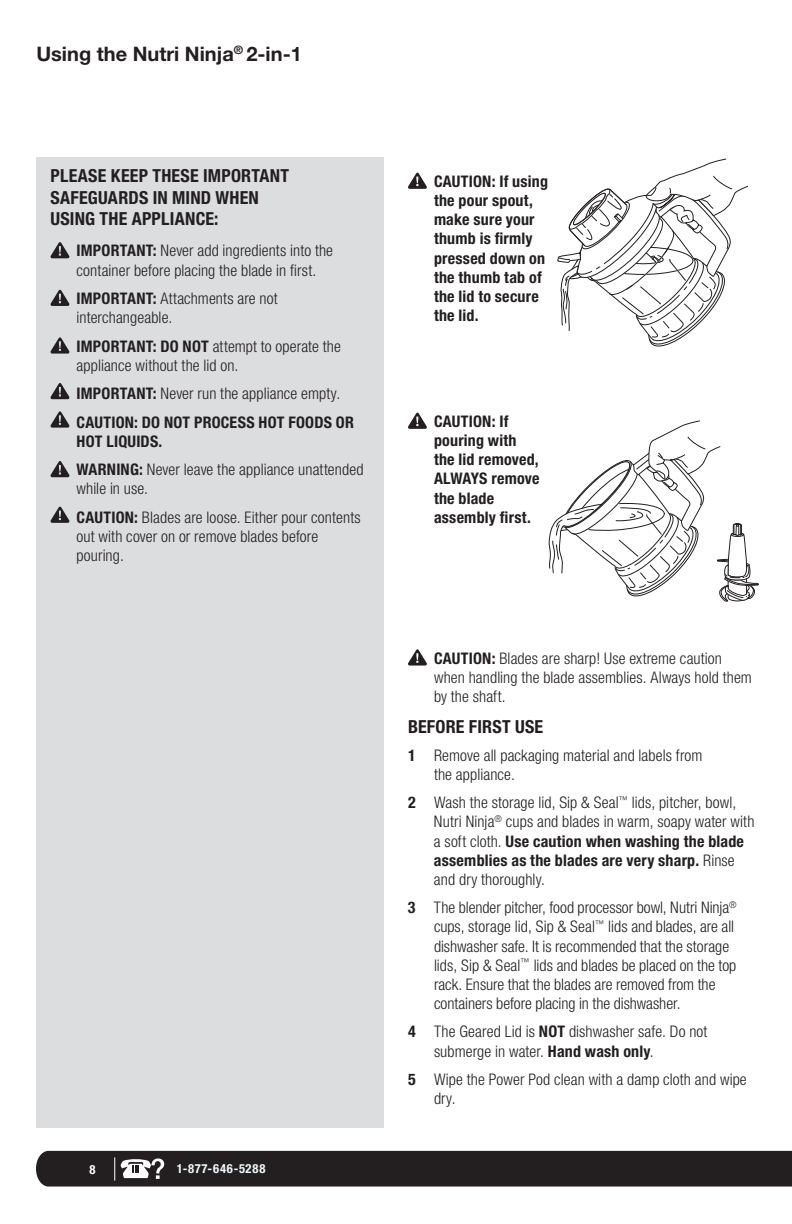
<style>
.page{position:relative;width:792px;height:1224px;background:#fff}
.page>*{position:absolute;margin:0;border:0;box-sizing:border-box;transform-origin:0 0}
.t1{font:700 20px "Helvetica Neue LT Std";color:#231f20}
.t2{font:700 condensed 18px/21.6px "Helvetica Neue LT Std";letter-spacing:.01em;color:#231f20}
.t3{font:300 condensed 16px/19.2px "Helvetica Neue LT Std";letter-spacing:.005em;color:#231f20}
.t4{font:700 condensed 16px/19.2px "Helvetica Neue LT Std";letter-spacing:.015em;color:#231f20}
.t5{font:700 condensed 12.6px "Helvetica Neue LT Std";letter-spacing:.06em;color:#eef8fb}
.t6{font:700 condensed 12.6px "Helvetica Neue LT Std";color:#fff}
.s1{font-weight:700}
.s2{font-weight:300}
</style>
<div class="page">
<div style="left:36px;top:1151px;width:756px;height:36px;background:#231f20"></div>
<div style="left:36px;top:157px;width:347px;height:971px;background:#dcdddf"></div>
<svg style="left:50px;top:242px;width:20px;height:16px"></svg>
<svg style="left:50px;top:289px;width:20px;height:17px"></svg>
<svg style="left:50px;top:337px;width:20px;height:17px"></svg>
<svg style="left:50px;top:383px;width:20px;height:16px"></svg>
<svg style="left:50px;top:411px;width:20px;height:17px"></svg>
<svg style="left:50px;top:461px;width:20px;height:16px"></svg>
<svg style="left:50px;top:506px;width:20px;height:17px"></svg>
<svg style="left:408px;top:649px;width:19px;height:17px"></svg>
<svg style="left:408px;top:172px;width:19px;height:17px"></svg>
<svg style="left:408px;top:412px;width:19px;height:17px"></svg>
<svg style="left:557px;top:159px;width:191px;height:188px"></svg>
<svg style="left:549px;top:420px;width:210px;height:182px"></svg>
<p class="t1" style="left:36px;top:41px;width:267px">Using the Nutri Ninja<sup>®</sup> 2-in-1</p>
<p class="t2" style="left:51px;top:165px;width:240px">PLEASE KEEP THESE IMPORTANT<br>SAFEGUARDS IN MIND WHEN<br>USING THE APPLIANCE:</p>
<p class="t3" style="left:77px;top:241px;width:258px"><span class="s1">IMPORTANT:</span> Never add ingredients into the container before placing the blade in first.</p>
<p class="t3" style="left:77px;top:289px;width:203px"><span class="s1">IMPORTANT:</span> Attachments are not interchangeable.</p>
<p class="t3" style="left:77px;top:336px;width:266px"><span class="s1">IMPORTANT: DO NOT</span> attempt to operate the appliance without the lid on.</p>
<p class="t4" style="left:77px;top:379px;width:279px;line-height:28.4px">IMPORTANT: <span class="s2">Never run the appliance empty.<br></span>CAUTION: DO NOT PROCESS HOT FOODS OR</p>
<p class="t3" style="left:77px;top:427px;width:288px;line-height:28.4px"><span class="s1">HOT LIQUIDS.<br>WARNING:</span> Never leave the appliance unattended</p>
<p class="t3" style="left:77px;top:474px;width:286px;line-height:28.4px">while in use.<br><span class="s1">CAUTION:</span> Blades are loose. Either pour contents</p>
<p class="t3" style="left:77px;top:527px;width:243px">out with cover on or remove blades before pouring.</p>
<p class="t6" style="left:89px;top:1161px;width:8px">8</p>
<p class="t5" style="left:177px;top:1161px;width:90px">1-877-646-5288</p>
<p class="t4" style="left:434px;top:171px;width:116px">CAUTION: If using the pour spout, make sure your thumb is firmly pressed down on the thumb tab of the lid to secure the lid.</p>
<p class="t4" style="left:434px;top:411px;width:107px">CAUTION: If pouring with the lid removed,<br>ALWAYS remove the blade assembly first.</p>
<p class="t3" style="left:434px;top:648px;width:319px"><span class="s1">CAUTION:</span> Blades are sharp! Use extreme caution when handling the blade assemblies. Always hold them by the shaft.</p>
<p class="t2" style="left:408px;top:715px;width:137px">BEFORE FIRST USE</p>
<p class="t3" style="left:434px;top:745px;width:270px;text-indent:-26px"><span class="s1">1</span> Remove all packaging material and labels from the appliance.</p>
<p class="t3" style="left:434px;top:793px;width:322px;text-indent:-26px"><span class="s1">2</span> Wash the storage lid, Sip &amp; Seal<sup>™</sup> lids, pitcher, bowl, Nutri Ninja<sup>®</sup> cups and blades in warm, soapy water with a soft cloth. <span class="s1">Use caution when washing the blade assemblies as the blades are very sharp.</span> Rinse and dry thoroughly.</p>
<p class="t3" style="left:434px;top:898px;width:304px;text-indent:-26px"><span class="s1">3</span> The blender pitcher, food processor bowl, Nutri Ninja<sup>® </sup>cups, storage lid, Sip &amp; Seal<sup>™</sup> lids and blades, are all dishwasher safe. It is recommended that the storage lids, Sip &amp; Seal<sup>™</sup> lids and blades be placed on the top rack. Ensure that the blades are removed from the containers before placing in the dishwasher.</p>
<p class="t3" style="left:434px;top:1022px;width:275px;text-indent:-26px"><span class="s1">4</span> The Geared Lid is <span class="s1">NOT</span> dishwasher safe. Do not submerge in water. <span class="s1">Hand wash only</span>.</p>
<p class="t3" style="left:434px;top:1069px;width:314px;text-indent:-26px"><span class="s1">5</span> Wipe the Power Pod clean with a damp cloth and wipe dry.</p>
</div>
